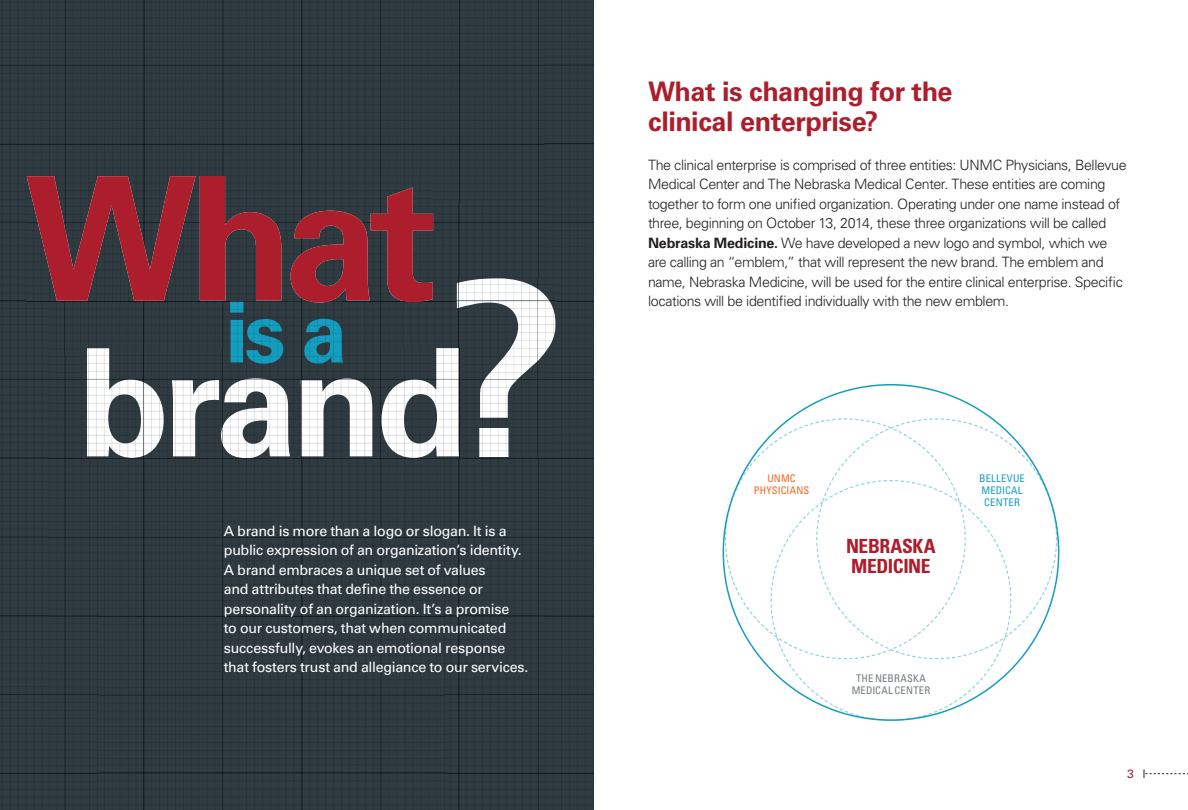
<style>
.page{position:relative;width:1188px;height:810px;background:#fff}
.page>*{position:absolute;margin:0;border:0;box-sizing:border-box;transform-origin:0 0}
.t1{font:700 27px/30px "Univers LT Std";letter-spacing:-.02em;color:#ac1e2c}
.t2{font:700 condensed 19.5px/20.2px "Univers LT Std";letter-spacing:-.02em;color:#ac1e2c}
.t3{font:300 14.25px/19.5px "Univers LT Std";letter-spacing:-.03em;color:#231f20}
.t4{font:14.25px/19.5px "Univers LT Std";letter-spacing:-.02em;color:#fff}
.t5{font:12px "Univers LT Std";color:#ac1e2c}
.t6{font:condensed 10.5px/12px "Univers LT Std";letter-spacing:.015em;color:#717a7f;text-align:center}
.t7{font:condensed 10.5px/12px "Univers LT Std";letter-spacing:.02em;color:#149dbf}
.t8{font:condensed 10.5px/12px "Univers LT Std";letter-spacing:.01em;color:#f36621;text-align:center}
.s1{font-weight:700}
</style>
<div class="page">
<svg style="left:1144px;top:770px;width:44px;height:8px"></svg>
<div style="left:0;top:0;width:544px;height:202px;background:#2f3b41"></div>
<div style="left:544px;top:0;width:50px;height:810px;background:#2f3b41"></div>
<div style="left:0;top:202px;width:49px;height:608px;background:#2f3b41"></div>
<div style="left:433px;top:202px;width:112px;height:100px;background:#2f3b41"></div>
<div style="left:49px;top:302px;width:181px;height:52px;background:#2f3b41"></div>
<div style="left:343px;top:302px;width:114px;height:46px;background:#2f3b41"></div>
<div style="left:49px;top:354px;width:49px;height:456px;background:#2f3b41"></div>
<div style="left:98px;top:457px;width:447px;height:353px;background:#2f3b41"></div>
<img style="left:27px;top:176px;width:406px;height:126px">
<img style="left:87px;top:348px;width:372px;height:110px">
<img style="left:230px;top:302px;width:113px;height:46px">
<img style="left:230px;top:348px;width:113px;height:16px">
<img style="left:457px;top:278px;width:99px;height:179px">
<img style="left:457px;top:348px;width:2px;height:109px">
<svg style="left:724px;top:418px;width:334px;height:252px"></svg>
<svg style="left:770px;top:479px;width:242px;height:242px"></svg>
<p class="t4" style="left:224px;top:521px;width:306px">A brand is more than a logo or slogan. It is a public expression of an organization’s identity.<br>A brand embraces a unique set of values<br>and attributes that define the essence or personality of an organization. It’s a promise<br>to our customers, that when communicated successfully, evokes an emotional response that fosters trust and allegiance to our services.</p>
<h1 class="t1" style="left:648px;top:76px;width:306px">What is changing for the clinical enterprise?</h1>
<p class="t3" style="left:648px;top:155px;width:480px">The clinical enterprise is comprised of three entities: UNMC Physicians, Bellevue Medical Center and The Nebraska Medical Center. These entities are coming together to form one unified organization. Operating under one name instead of three, beginning on October 13, 2014, these three organizations will be called <span class="s1">Nebraska Medicine.</span> We have developed a new logo and symbol, which we are calling an “emblem,” that will represent the new brand. The emblem and name, Nebraska Medicine, will be used for the entire clinical enterprise. Specific locations will be identified individually with the new emblem.</p>
<p class="t8" style="left:754px;top:472px;width:57px">UNMC<br>PHYSICIANS</p>
<p class="t7" style="left:979px;top:472px;width:47px">BELLEVUE<br>MEDICAL<br>CENTER</p>
<h2 class="t2" style="left:846px;top:536px;width:91px">NEBRASKA<br>MEDICINE</h2>
<p class="t6" style="left:852px;top:672px;width:80px">THE NEBRASKA<br>MEDICAL CENTER</p>
<p class="t5" style="left:1127px;top:767px;width:8px">3</p>
</div>
